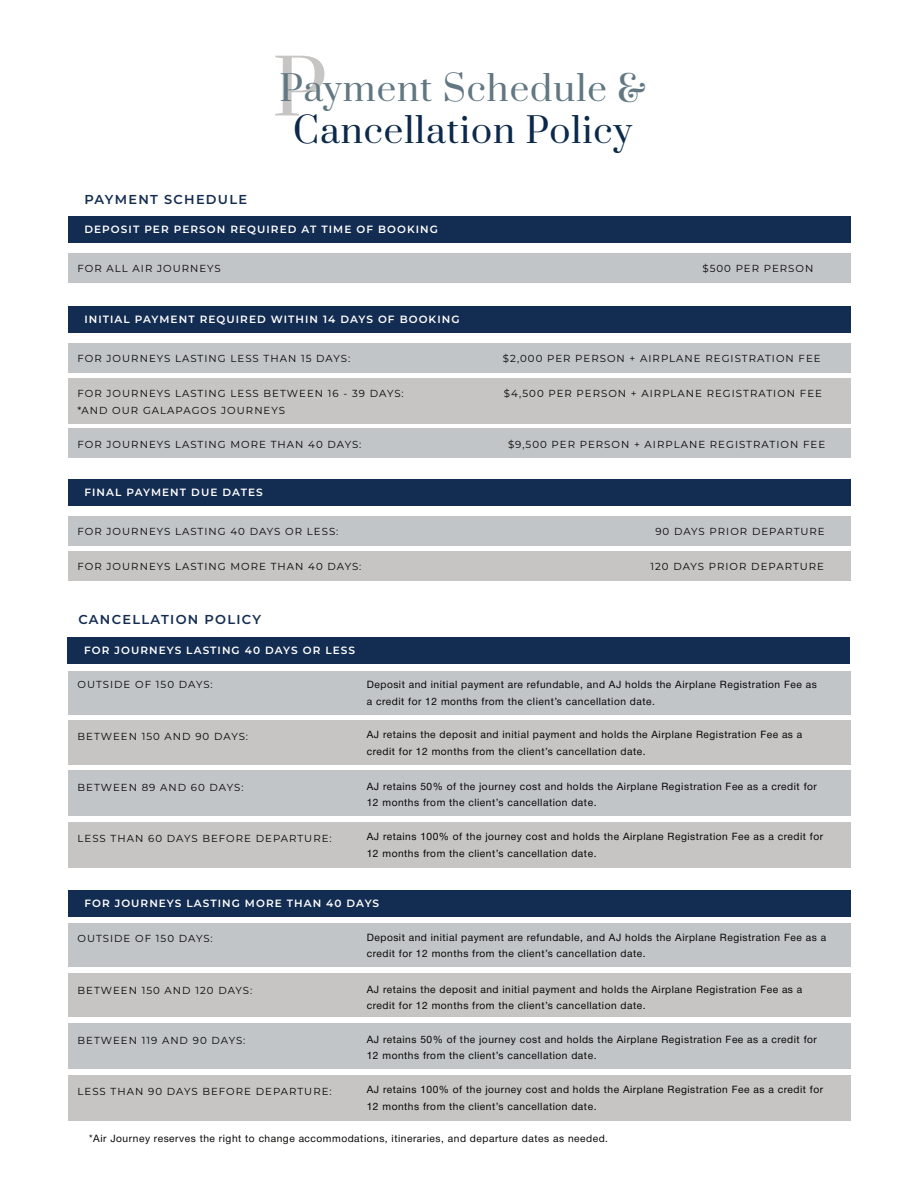
<style>
.page{position:relative;width:918px;height:1188px;background:#fff}
.page>*{position:absolute;margin:0;border:0;box-sizing:border-box;transform-origin:0 0}
.t1{font:34.8px/42px "Prata";letter-spacing:.03em;color:#0c294b;text-align:center}
.t2{font:600 12.9px "Montserrat";letter-spacing:.1em;color:#132c51}
.t3{font:600 10.5px "Montserrat";letter-spacing:.1em;color:#fff}
.t4{font:10.2px/16.5px "Helvetica Neue";letter-spacing:.05em;color:#050504}
.t5{font:10.2px/16.5px "Montserrat";letter-spacing:.1em;color:#050504}
.s1{font-size:74.7px;color:#c6c5c3}
.s2{color:#617782}
</style>
<div class="page">
<div style="left:68px;top:253px;width:782px;height:30px;background:#c1c5c7"></div>
<div style="left:68px;top:217px;width:782px;height:26px;background:#132c51"></div>
<div style="left:68px;top:343px;width:782px;height:29px;background:#c1c5c7"></div>
<div style="left:68px;top:306px;width:782px;height:27px;background:#132c51"></div>
<div style="left:68px;top:429px;width:782px;height:29px;background:#c1c5c7"></div>
<div style="left:68px;top:378px;width:782px;height:46px;background:#c6c5c3"></div>
<div style="left:68px;top:516px;width:782px;height:29px;background:#c1c5c7"></div>
<div style="left:68px;top:479px;width:782px;height:27px;background:#132c51"></div>
<div style="left:68px;top:551px;width:782px;height:30px;background:#c6c5c3"></div>
<div style="left:68px;top:671px;width:782px;height:44px;background:#c1c5c7"></div>
<div style="left:68px;top:771px;width:782px;height:45px;background:#c1c5c7"></div>
<div style="left:68px;top:720px;width:782px;height:44px;background:#c6c5c3"></div>
<div style="left:68px;top:823px;width:782px;height:45px;background:#c6c5c3"></div>
<div style="left:68px;top:637px;width:782px;height:26px;background:#132c51"></div>
<div style="left:68px;top:923px;width:782px;height:44px;background:#c1c5c7"></div>
<div style="left:68px;top:1024px;width:782px;height:45px;background:#c1c5c7"></div>
<div style="left:68px;top:973px;width:782px;height:44px;background:#c6c5c3"></div>
<div style="left:68px;top:1076px;width:782px;height:45px;background:#c6c5c3"></div>
<div style="left:68px;top:890px;width:782px;height:27px;background:#132c51"></div>
<p class="t2" style="left:84px;top:190px;width:164px">PAYMENT SCHEDULE</p>
<h1 class="t1" style="left:272px;top:65px;width:375px"><span class="s1">P</span><span class="s2">Payment Schedule &amp;<br></span>Cancellation Policy</h1>
<p class="t3" style="left:84px;top:222px;width:355px">DEPOSIT PER PERSON REQUIRED AT TIME OF BOOKING</p>
<p class="t5" style="left:77px;top:260px;width:145px">FOR ALL AIR JOURNEYS</p>
<p class="t3" style="left:84px;top:312px;width:377px">INITIAL PAYMENT REQUIRED WITHIN 14 DAYS OF BOOKING</p>
<p class="t5" style="left:77px;top:350px;width:274px">FOR JOURNEYS LASTING LESS THAN 15 DAYS:</p>
<p class="t5" style="left:702px;top:260px;width:113px">$500 PER PERSON</p>
<p class="t5" style="left:503px;top:350px;width:319px">$2,000 PER PERSON + AIRPLANE REGISTRATION FEE</p>
<p class="t5" style="left:77px;top:385px;width:328px">FOR JOURNEYS LASTING LESS BETWEEN 16 - 39 DAYS: *AND OUR GALAPAGOS JOURNEYS</p>
<p class="t5" style="left:504px;top:385px;width:320px">$4,500 PER PERSON + AIRPLANE REGISTRATION FEE</p>
<p class="t5" style="left:77px;top:435px;width:285px">FOR JOURNEYS LASTING MORE THAN 40 DAYS:</p>
<p class="t5" style="left:508px;top:435px;width:319px">$9,500 PER PERSON + AIRPLANE REGISTRATION FEE</p>
<p class="t3" style="left:84px;top:485px;width:180px">FINAL PAYMENT DUE DATES</p>
<p class="t5" style="left:77px;top:523px;width:262px">FOR JOURNEYS LASTING 40 DAYS OR LESS:</p>
<p class="t5" style="left:655px;top:523px;width:171px">90 DAYS PRIOR DEPARTURE</p>
<p class="t5" style="left:77px;top:558px;width:285px">FOR JOURNEYS LASTING MORE THAN 40 DAYS:</p>
<p class="t5" style="left:650px;top:558px;width:175px">120 DAYS PRIOR DEPARTURE</p>
<p class="t2" style="left:78px;top:610px;width:184px">CANCELLATION POLICY</p>
<p class="t3" style="left:84px;top:642px;width:272px">FOR JOURNEYS LASTING 40 DAYS OR LESS</p>
<p class="t5" style="left:77px;top:676px;width:137px">OUTSIDE OF 150 DAYS:</p>
<p class="t4" style="left:367px;top:677px;width:452px">Deposit and initial payment are refundable, and AJ holds the Airplane Registration Fee as a credit for 12 months from the client’s cancellation date.</p>
<p class="t5" style="left:77px;top:728px;width:172px">BETWEEN 150 AND 90 DAYS:</p>
<p class="t4" style="left:367px;top:727px;width:437px">AJ retains the deposit and initial payment and holds the Airplane Registration Fee as a credit for 12 months from the client’s cancellation date.</p>
<p class="t5" style="left:77px;top:779px;width:168px">BETWEEN 89 AND 60 DAYS:</p>
<p class="t4" style="left:367px;top:779px;width:452px">AJ retains 50% of the journey cost and holds the Airplane Registration Fee as a credit for<br>12 months from the client’s cancellation date.</p>
<p class="t5" style="left:77px;top:830px;width:256px">LESS THAN 60 DAYS BEFORE DEPARTURE:</p>
<p class="t4" style="left:367px;top:829px;width:458px">AJ retains 100% of the journey cost and holds the Airplane Registration Fee as a credit for<br>12 months from the client’s cancellation date.</p>
<p class="t3" style="left:84px;top:896px;width:296px">FOR JOURNEYS LASTING MORE THAN 40 DAYS</p>
<p class="t4" style="left:367px;top:930px;width:461px">Deposit and initial payment are refundable, and AJ holds the Airplane Registration Fee as a credit for 12 months from the client’s cancellation date.</p>
<p class="t5" style="left:77px;top:930px;width:137px">OUTSIDE OF 150 DAYS:</p>
<p class="t5" style="left:77px;top:982px;width:176px">BETWEEN 150 AND 120 DAYS:</p>
<p class="t4" style="left:367px;top:981px;width:437px">AJ retains the deposit and initial payment and holds the Airplane Registration Fee as a credit for 12 months from the client’s cancellation date.</p>
<p class="t5" style="left:77px;top:1032px;width:169px">BETWEEN 119 AND 90 DAYS:</p>
<p class="t4" style="left:367px;top:1032px;width:452px">AJ retains 50% of the journey cost and holds the Airplane Registration Fee as a credit for<br>12 months from the client’s cancellation date.</p>
<p class="t5" style="left:77px;top:1083px;width:256px">LESS THAN 90 DAYS BEFORE DEPARTURE:</p>
<p class="t4" style="left:367px;top:1082px;width:458px">AJ retains 100% of the journey cost and holds the Airplane Registration Fee as a credit for<br>12 months from the client’s cancellation date.</p>
<p class="t4" style="left:89px;top:1130px;width:520px">*Air Journey reserves the right to change accommodations, itineraries, and departure dates as needed.</p>
</div>
